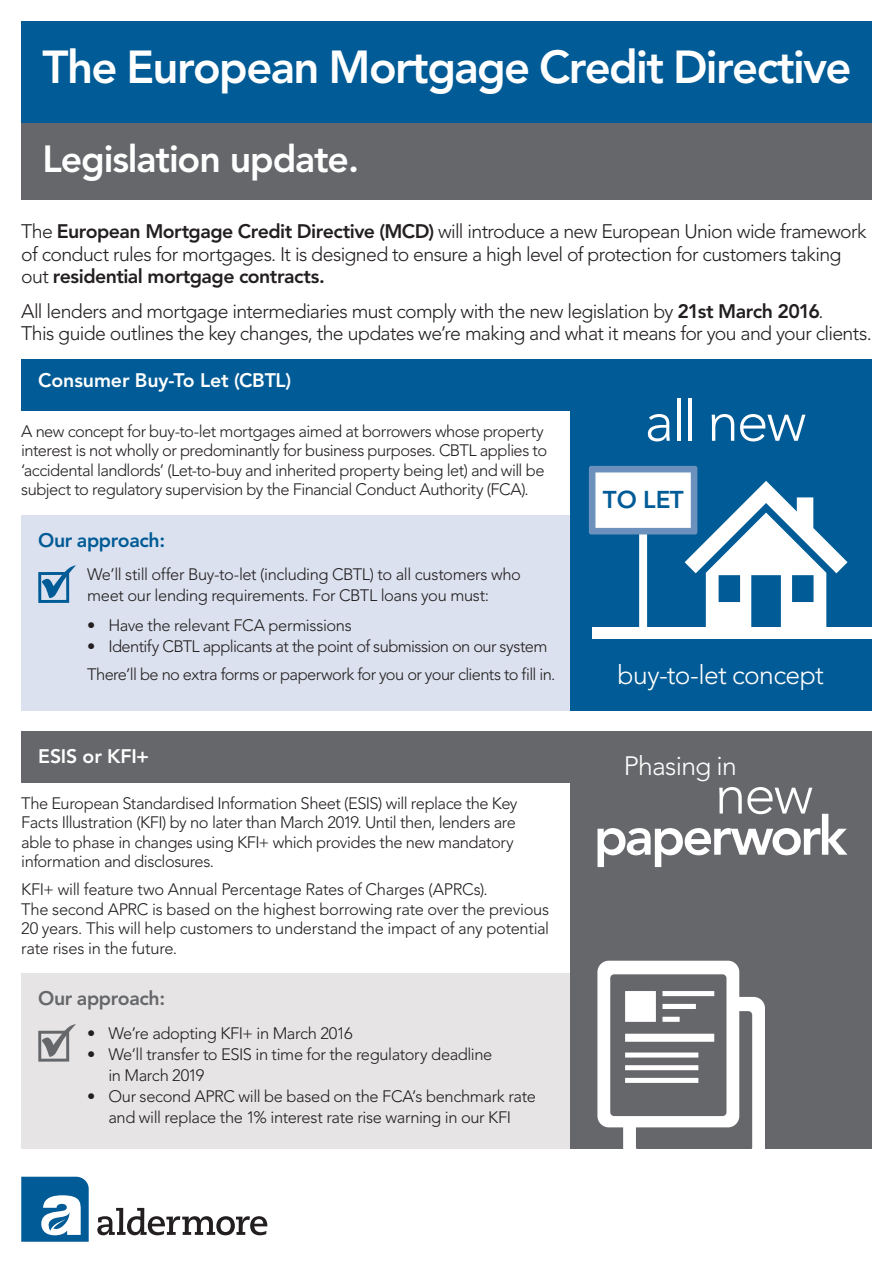
<style>
.page{position:relative;width:893px;height:1263px;background:#fff}
.page>*{position:absolute;margin:0;border:0;box-sizing:border-box;transform-origin:0 0}
.t1{font:300 56.55px "Avenir";letter-spacing:-.035em;color:#fff}
.t2{font:300 56.1px "Avenir";color:#fff}
.t3{font:800 54.15px "Avenir";letter-spacing:-.055em;color:#fff}
.t4{font:800 45.9px "Avenir";letter-spacing:-.035em;color:#fff}
.t5{font:800 37.5px "Avenir";letter-spacing:-.03em;color:#fff}
.t6{font:300 26.4px "Avenir";letter-spacing:-.025em;color:#fff}
.t7{font:800 24.15px "Avenir";color:#005b96}
.t8{font:300 19.5px/22.5px "Avenir";letter-spacing:-.035em;color:#231f20}
.t9{font:800 19.5px "Avenir";letter-spacing:-.01em;color:#fff}
.t10{font:800 19.5px "Avenir";letter-spacing:-.02em;color:#005b96}
.t11{font:800 19.5px "Avenir";letter-spacing:-.02em;color:#65676a}
.t12{font:300 16.5px/19.5px "Avenir";letter-spacing:-.03em;color:#231f20}
.s1{font-weight:800}
</style>
<div class="page">
<div style="left:21px;top:515px;width:851px;height:195px;background:#dbe1ee"></div>
<div style="left:21px;top:359px;width:851px;height:51px;background:#005b96"></div>
<div style="left:570px;top:372px;width:302px;height:338px;background:#005b96"></div>
<div style="left:21px;top:21px;width:851px;height:102px;background:#005b96"></div>
<div style="left:21px;top:123px;width:851px;height:77px;background:#65676a"></div>
<svg style="left:21px;top:1177px;width:68px;height:65px"></svg>
<svg style="left:97px;top:1208px;width:170px;height:27px"></svg>
<svg style="left:38px;top:565px;width:38px;height:38px"></svg>
<div style="left:21px;top:973px;width:851px;height:175px;background:#e6e4e5"></div>
<div style="left:21px;top:731px;width:851px;height:51px;background:#65676a"></div>
<div style="left:570px;top:731px;width:302px;height:417px;background:#65676a"></div>
<svg style="left:38px;top:1024px;width:38px;height:38px"></svg>
<svg style="left:597px;top:961px;width:168px;height:187px"></svg>
<svg style="left:589px;top:466px;width:258px;height:161px"></svg>
<div style="left:592px;top:627px;width:284px;height:11px;background:#fff"></div>
<p class="t4" style="left:43px;top:40px;width:810px">The European Mortgage Credit Directive</p>
<p class="t5" style="left:43px;top:136px;width:318px">Legislation update.</p>
<p class="t8" style="left:21px;top:220px;width:847px">The <span class="s1">European Mortgage Credit Directive (MCD)</span> will introduce a new European Union wide framework of conduct rules for mortgages. It is designed to ensure a high level of protection for customers taking out <span class="s1">residential mortgage contracts.</span></p>
<p class="t8" style="left:21px;top:300px;width:804px">All lenders and mortgage intermediaries must comply with the new legislation by <span class="s1">21st March 2016</span>.</p>
<p class="t8" style="left:21px;top:322px;width:852px">This guide outlines the key changes, the updates we’re making and what it means for you and your clients.</p>
<p class="t9" style="left:38px;top:369px;width:254px">Consumer Buy-To Let (CBTL)</p>
<p class="t12" style="left:21px;top:421px;width:527px">A new concept for buy-to-let mortgages aimed at borrowers whose property interest is not wholly or predominantly for business purposes. CBTL applies to ‘accidental landlords’ (Let-to-buy and inherited property being let) and will be subject to regulatory supervision by the Financial Conduct Authority (FCA).</p>
<p class="t10" style="left:38px;top:528px;width:128px">Our approach:</p>
<p class="t12" style="left:87px;top:564px;width:435px;line-height:21px">We’ll still offer Buy-to-let (including CBTL) to all customers who meet our lending requirements. For CBTL loans you must:</p>
<p class="t12" style="left:87px;top:615px;width:266px">• Have the relevant FCA permissions</p>
<p class="t12" style="left:87px;top:636px;width:462px"><span class="s1">•</span> Identify CBTL applicants at the point of submission on our system</p>
<p class="t12" style="left:87px;top:665px;width:470px">There’ll be no extra forms or paperwork for you or your clients to fill in.</p>
<p class="t1" style="left:644px;top:388px;width:163px">all new</p>
<h3 class="t7" style="left:603px;top:485px;width:82px">TO LET</h3>
<p class="t6" style="left:618px;top:659px;width:208px">buy-to-let concept</p>
<p class="t9" style="left:38px;top:745px;width:112px">ESIS or KFI+</p>
<p class="t12" style="left:21px;top:793px;width:498px">The European Standardised Information Sheet (ESIS) will replace the Key Facts Illustration (KFI) by no later than March 2019. Until then, lenders are able to phase in changes using KFI+ which provides the new mandatory information and disclosures.</p>
<p class="t12" style="left:21px;top:880px;width:529px">KFI+ will feature two Annual Percentage Rates of Charges (APRCs).<br>The second APRC is based on the highest borrowing rate over the previous 20 years. This will help customers to understand the impact of any potential rate rises in the future.</p>
<p class="t11" style="left:38px;top:987px;width:128px">Our approach:</p>
<p class="t12" style="left:87px;top:1024px;width:267px">• We’re adopting KFI+ in March 2016</p>
<p class="t12" style="left:108px;top:1044px;width:386px;line-height:21px;text-indent:-21px">• We’ll transfer to ESIS in time for the regulatory deadline in March 2019</p>
<p class="t12" style="left:87px;top:1086px;width:450px;line-height:21px;text-align:center">• Our second APRC will be based on the FCA’s benchmark rate and will replace the 1% interest rate rise warning in our KFI</p>
<p class="t6" style="left:624px;top:751px;width:114px">Phasing in</p>
<p class="t3" style="left:594px;top:804px;width:255px">paperwork</p>
<p class="t2" style="left:715px;top:761px;width:100px">new</p>
</div>
